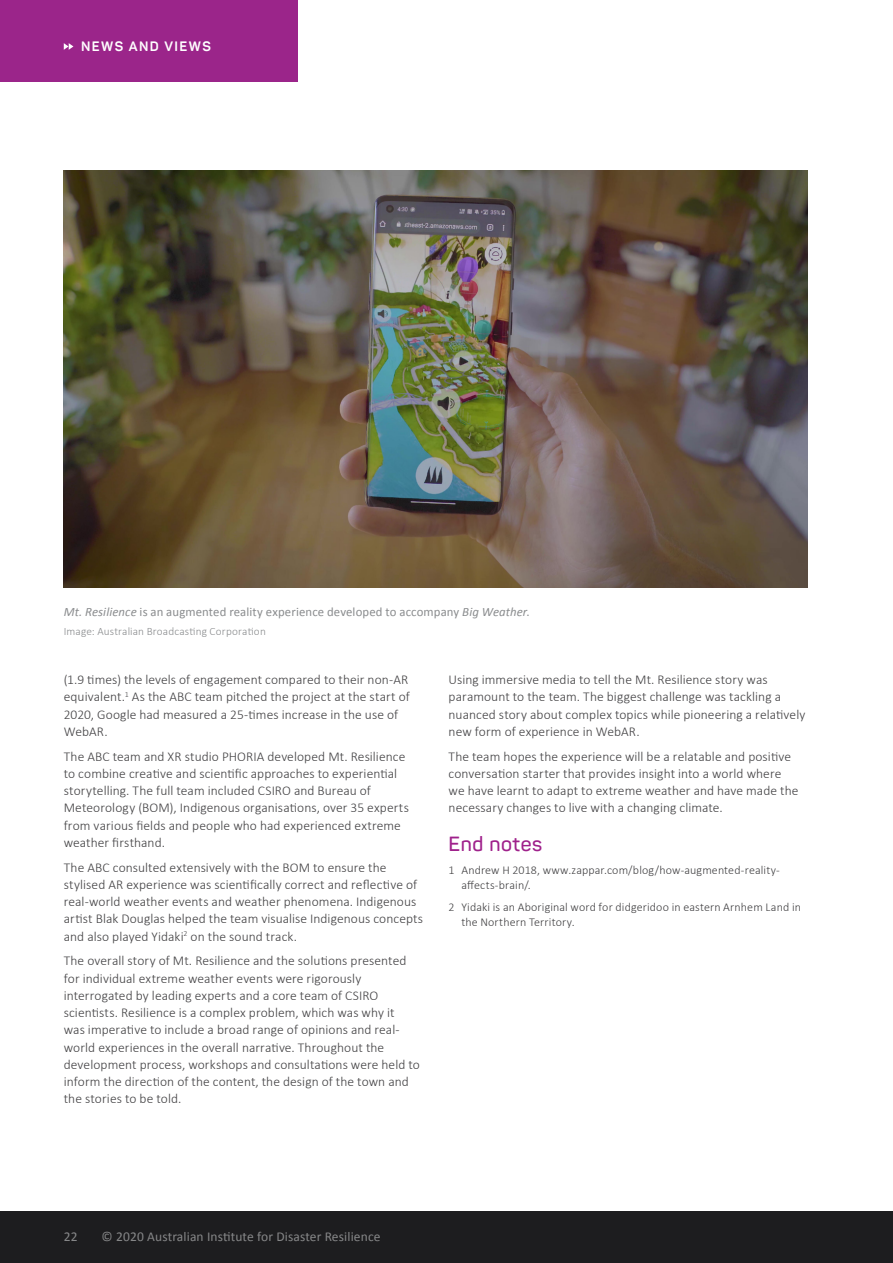
<style>
.page{position:relative;width:893px;height:1263px;background:#fff}
.page>*{position:absolute;margin:0;border:0;box-sizing:border-box;transform-origin:0 0}
.t1{font:600 20.25px "Panton";letter-spacing:.03em;color:#9f218b}
.t2{font:300 13.5px/17.2px "Calibri";letter-spacing:.005em;color:#414042}
.t3{font:13.5px "Calibri";letter-spacing:.01em;color:#868788}
.t4{font:700 13.5px "Panton";letter-spacing:.11em;color:#fff}
.t5{font:12.75px "Calibri";letter-spacing:.01em;color:#8a8c8e}
.t6{font:300 12px/15px "Calibri";letter-spacing:.01em;color:#414042}
.t7{font:300 11.25px "Calibri";letter-spacing:.015em;color:#8a8c8e}
.s1{font-style:italic}
</style>
<div class="page">
<div style="left:0;top:1212px;width:893px;height:51px;background:#1d1d1f"></div>
<div style="left:0;top:0;width:298px;height:81px;background:#9b258a"></div>
<svg style="left:64px;top:43px;width:9px;height:7px"></svg>
<img style="left:64px;top:170px;width:744px;height:418px">
<p class="t4" style="left:81px;top:38px;width:131px">NEWS AND VIEWS</p>
<p class="t5" style="left:64px;top:604px;width:467px"><span class="s1">Mt. Resilience</span> is an augmented reality experience developed to accompany <span class="s1">Big Weather</span>.</p>
<p class="t7" style="left:64px;top:624px;width:204px">Image: Australian Broadcasting Corporation</p>
<p class="t2" style="left:64px;top:671px;width:348px">(1.9 times) the levels of engagement compared to their non-AR equivalent.<sup>1</sup> As the ABC team pitched the project at the start of 2020, Google had measured a 25-times increase in the use of WebAR.</p>
<p class="t2" style="left:64px;top:747px;width:347px">The ABC team and XR studio PHORIA developed Mt. Resilience to combine creative and scientific approaches to experiential storytelling. The full team included CSIRO and Bureau of Meteorology (BOM), Indigenous organisations, over 35 experts from various fields and people who had experienced extreme weather firsthand.</p>
<p class="t2" style="left:64px;top:858px;width:361px">The ABC consulted extensively with the BOM to ensure the stylised AR experience was scientifically correct and reflective of real-world weather events and weather phenomena. Indigenous artist Blak Douglas helped the team visualise Indigenous concepts and also played Yidaki<sup>2</sup> on the sound track.</p>
<p class="t2" style="left:64px;top:952px;width:358px">The overall story of Mt. Resilience and the solutions presented for individual extreme weather events were rigorously interrogated by leading experts and a core team of CSIRO scientists. Resilience is a complex problem, which was why it<br>was imperative to include a broad range of opinions and real&shy;world experiences in the overall narrative. Throughout the development process, workshops and consultations were held to inform the direction of the content, the design of the town and the stories to be told.</p>
<p class="t2" style="left:449px;top:671px;width:358px">Using immersive media to tell the Mt. Resilience story was paramount to the team. The biggest challenge was tackling a nuanced story about complex topics while pioneering a relatively new form of experience in WebAR.</p>
<p class="t2" style="left:449px;top:747px;width:351px">The team hopes the experience will be a relatable and positive conversation starter that provides insight into a world where we have learnt to adapt to extreme weather and have made the necessary changes to live with a changing climate.</p>
<h1 class="t1" style="left:449px;top:831px;width:95px">End notes</h1>
<p class="t6" style="left:461px;top:862px;width:320px;text-indent:-13px">1 Andrew H 2018, www.zappar.com/blog/how-augmented-reality&shy;affects-brain/.</p>
<p class="t6" style="left:461px;top:899px;width:341px;text-indent:-13px">2 Yidaki is an Aboriginal word for didgeridoo in eastern Arnhem Land in the Northern Territory.</p>
<p class="t3" style="left:64px;top:1228px;width:15px">22</p>
<p class="t3" style="left:102px;top:1228px;width:280px">© 2020 Australian Institute for Disaster Resilience</p>
</div>
